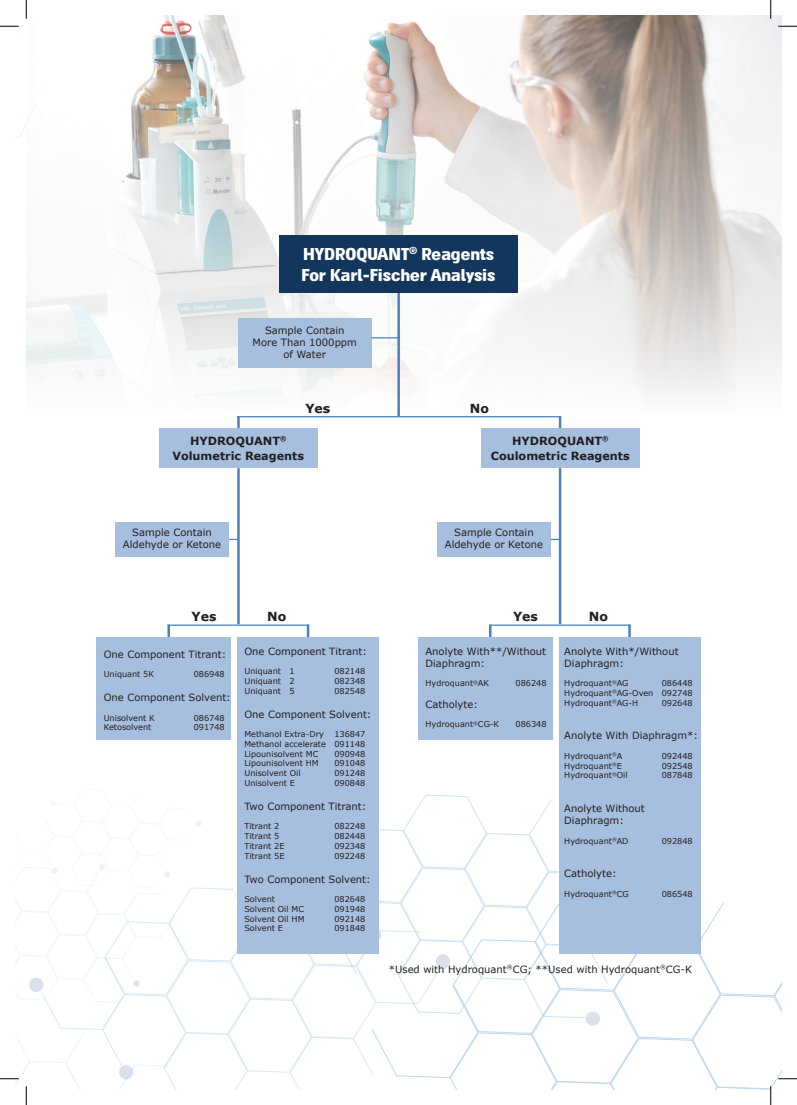
<style>
.page{position:relative;width:797px;height:1105px;background:#fff}
.page>*{position:absolute;margin:0;border:0;box-sizing:border-box;transform-origin:0 0}
.t1{font:900 19.25px/20.4px "Almoni DLAAA";color:#fff}
.t2{font:700 12.5px "Verdana";color:#231f20}
.t3{font:700 11.25px/15px "Verdana";color:#231f20;text-align:center}
.t4{font:10px/12px "Verdana";color:#231f20;text-align:center}
.t5{font:8.12px/9.8px "Verdana";color:#231f20;text-align:justify}
</style>
<div class="page">
<svg style="left:16px;top:124px;width:10px;height:13px"></svg>
<img style="left:26px;top:16px;width:755px;height:379px">
<hr style="left:397px;top:283px;width:3px;height:133px;background:#4a81bf">
<svg style="left:237px;top:417px;width:3px;height:11px"></svg>
<svg style="left:167px;top:626px;width:3px;height:11px"></svg>
<svg style="left:489px;top:626px;width:2px;height:11px"></svg>
<hr style="left:237px;top:468px;width:3px;height:156px;background:#4a81bf">
<svg style="left:559px;top:416px;width:2px;height:12px"></svg>
<svg style="left:307px;top:626px;width:2px;height:11px"></svg>
<svg style="left:628px;top:626px;width:2px;height:11px"></svg>
<hr style="left:559px;top:468px;width:2px;height:156px;background:#4a81bf">
<div style="left:238px;top:318px;width:133px;height:49px;background:#a7bfde"></div>
<div style="left:115px;top:522px;width:114px;height:35px;background:#a7bfde"></div>
<div style="left:437px;top:522px;width:114px;height:35px;background:#a7bfde"></div>
<div style="left:159px;top:428px;width:159px;height:40px;background:#a7bfde"></div>
<div style="left:480px;top:428px;width:159px;height:40px;background:#a7bfde"></div>
<div style="left:558px;top:637px;width:142px;height:317px;background:#a7bfde"></div>
<div style="left:237px;top:637px;width:141px;height:317px;background:#a7bfde"></div>
<div style="left:418px;top:637px;width:135px;height:102px;background:#a7bfde"></div>
<div style="left:96px;top:637px;width:135px;height:102px;background:#a7bfde"></div>
<div style="left:280px;top:235px;width:237px;height:57px;background:#12365c"></div>
<svg style="left:371px;top:337px;width:27px;height:1px"></svg>
<hr style="left:237px;top:416px;width:323px;height:1px;background:#4a81bf">
<hr style="left:167px;top:624px;width:142px;height:2px;background:#4a81bf">
<hr style="left:489px;top:624px;width:141px;height:2px;background:#4a81bf">
<svg style="left:0;top:25px;width:19px;height:2px"></svg>
<svg style="left:778px;top:25px;width:19px;height:2px"></svg>
<svg style="left:25px;top:0;width:2px;height:19px"></svg>
<svg style="left:770px;top:0;width:1px;height:19px"></svg>
<svg style="left:0;top:788px;width:797px;height:317px"></svg>
<h1 class="t1" style="left:301px;top:245px;width:195px">HYDROQUANT<sup>®</sup> Reagents<br>For Karl-Fischer Analysis</h1>
<p class="t4" style="left:252px;top:324px;width:106px">Sample Contain<br>More Than 1000ppm of Water</p>
<h2 class="t2" style="left:305px;top:399px;width:26px">Yes</h2>
<h3 class="t3" style="left:172px;top:433px;width:133px">HYDROQUANT<sup>®<br></sup>Volumetric Reagents</h3>
<h2 class="t2" style="left:470px;top:399px;width:21px">No</h2>
<h3 class="t3" style="left:491px;top:433px;width:140px">HYDROQUANT<sup>®<br></sup>Coulometric Reagents</h3>
<p class="t4" style="left:123px;top:526px;width:100px">Sample Contain<br>Aldehyde or Ketone</p>
<p class="t4" style="left:445px;top:526px;width:100px">Sample Contain<br>Aldehyde or Ketone</p>
<h2 class="t2" style="left:191px;top:608px;width:26px">Yes</h2>
<h2 class="t2" style="left:513px;top:608px;width:26px">Yes</h2>
<h2 class="t2" style="left:267px;top:608px;width:21px">No</h2>
<h2 class="t2" style="left:588px;top:608px;width:21px">No</h2>
<p class="t4" style="left:104px;top:648px;width:124px">One Component Titrant:</p>
<p class="t5" style="left:104px;top:669px;width:52px">Uniquant 5K</p>
<p class="t5" style="left:194px;top:669px;width:33px">086948</p>
<p class="t4" style="left:104px;top:691px;width:129px">One Component Solvent:</p>
<p class="t5" style="left:104px;top:713px;width:53px">Unisolvent K</p>
<p class="t5" style="left:194px;top:713px;width:33px">086748</p>
<p class="t5" style="left:104px;top:722px;width:49px">Ketosolvent</p>
<p class="t5" style="left:194px;top:722px;width:33px">091748</p>
<p class="t4" style="left:244px;top:645px;width:124px">One Component Titrant:</p>
<p class="t5" style="left:244px;top:666px;width:52px">Uniquant 1</p>
<p class="t5" style="left:334px;top:666px;width:33px">082148</p>
<p class="t5" style="left:244px;top:676px;width:52px">Uniquant 2</p>
<p class="t5" style="left:334px;top:676px;width:33px">082348</p>
<p class="t5" style="left:244px;top:686px;width:52px">Uniquant 5</p>
<p class="t5" style="left:334px;top:686px;width:33px">082548</p>
<p class="t4" style="left:244px;top:708px;width:129px">One Component Solvent:</p>
<p class="t5" style="left:244px;top:729px;width:81px">Methanol Extra-Dry</p>
<p class="t5" style="left:244px;top:729px;width:123px;text-indent:90px">136847<br>Methanol accelerate 091148<br>Lipounisolvent MC</p>
<p class="t5" style="left:334px;top:749px;width:33px">090948</p>
<p class="t5" style="left:244px;top:758px;width:76px">Lipounisolvent HM</p>
<p class="t5" style="left:334px;top:758px;width:33px">091048</p>
<p class="t5" style="left:244px;top:768px;width:58px">Unisolvent Oil</p>
<p class="t5" style="left:334px;top:768px;width:33px">091248</p>
<p class="t5" style="left:244px;top:778px;width:52px">Unisolvent E</p>
<p class="t5" style="left:334px;top:778px;width:33px">090848</p>
<p class="t4" style="left:244px;top:800px;width:123px">Two Component Titrant:</p>
<p class="t5" style="left:244px;top:821px;width:37px">Titrant 2</p>
<p class="t5" style="left:334px;top:821px;width:33px">082248</p>
<p class="t5" style="left:244px;top:831px;width:37px">Titrant 5</p>
<p class="t5" style="left:334px;top:831px;width:33px">082448</p>
<p class="t5" style="left:244px;top:841px;width:42px">Titrant 2E</p>
<p class="t5" style="left:334px;top:841px;width:33px">092348</p>
<p class="t5" style="left:244px;top:851px;width:42px">Titrant 5E</p>
<p class="t5" style="left:334px;top:851px;width:33px">092248</p>
<p class="t4" style="left:244px;top:873px;width:128px">Two Component Solvent:</p>
<p class="t5" style="left:244px;top:894px;width:32px">Solvent</p>
<p class="t5" style="left:334px;top:894px;width:33px">082648</p>
<p class="t5" style="left:244px;top:904px;width:61px">Solvent Oil MC</p>
<p class="t5" style="left:334px;top:904px;width:33px">091948</p>
<p class="t5" style="left:244px;top:914px;width:62px">Solvent Oil HM</p>
<p class="t5" style="left:334px;top:914px;width:33px">092148</p>
<p class="t5" style="left:244px;top:923px;width:40px">Solvent E</p>
<p class="t5" style="left:334px;top:923px;width:33px">091848</p>
<p class="t4" style="left:425px;top:645px;width:122px;text-align:left">Anolyte With**/Without<br>Diaphragm:</p>
<p class="t5" style="left:425px;top:678px;width:65px">Hydroquant<sup>®</sup>AK</p>
<p class="t5" style="left:515px;top:678px;width:33px">086248</p>
<p class="t4" style="left:425px;top:698px;width:54px">Catholyte:</p>
<p class="t5" style="left:425px;top:719px;width:75px">Hydroquant<sup>®</sup>CG-K</p>
<p class="t5" style="left:515px;top:719px;width:33px">086348</p>
<p class="t4" style="left:564px;top:645px;width:116px;text-align:left">Anolyte With*/Without<br>Diaphragm:</p>
<p class="t5" style="left:564px;top:678px;width:66px">Hydroquant<sup>®</sup>AG</p>
<p class="t5" style="left:564px;top:678px;width:130px;text-indent:98px">086448<br>Hydroquant<sup>®</sup>AG-Oven 092748<br>Hydroquant<sup>®</sup>AG-H</p>
<p class="t5" style="left:661px;top:698px;width:33px">092648</p>
<p class="t4" style="left:564px;top:730px;width:135px">Anolyte With Diaphragm*:</p>
<p class="t5" style="left:564px;top:751px;width:60px">Hydroquant<sup>®</sup>A</p>
<p class="t5" style="left:661px;top:751px;width:33px">092448</p>
<p class="t5" style="left:564px;top:761px;width:59px">Hydroquant<sup>®</sup>E</p>
<p class="t5" style="left:661px;top:761px;width:33px">092548</p>
<p class="t5" style="left:564px;top:770px;width:65px">Hydroquant<sup>®</sup>Oil</p>
<p class="t5" style="left:661px;top:770px;width:33px">087848</p>
<p class="t4" style="left:564px;top:802px;width:82px;text-align:left">Anolyte Without<br>Diaphragm:</p>
<p class="t5" style="left:564px;top:836px;width:66px">Hydroquant<sup>®</sup>AD</p>
<p class="t5" style="left:661px;top:836px;width:33px">092848</p>
<p class="t4" style="left:564px;top:868px;width:54px">Catholyte:</p>
<p class="t5" style="left:564px;top:889px;width:66px">Hydroquant<sup>®</sup>CG</p>
<p class="t5" style="left:661px;top:889px;width:33px">086548</p>
<p class="t4" style="left:389px;top:963px;width:305px">*Used with Hydroquant<sup>®</sup>CG; **Used with Hydroquant<sup>®</sup>CG-K</p>
</div>
